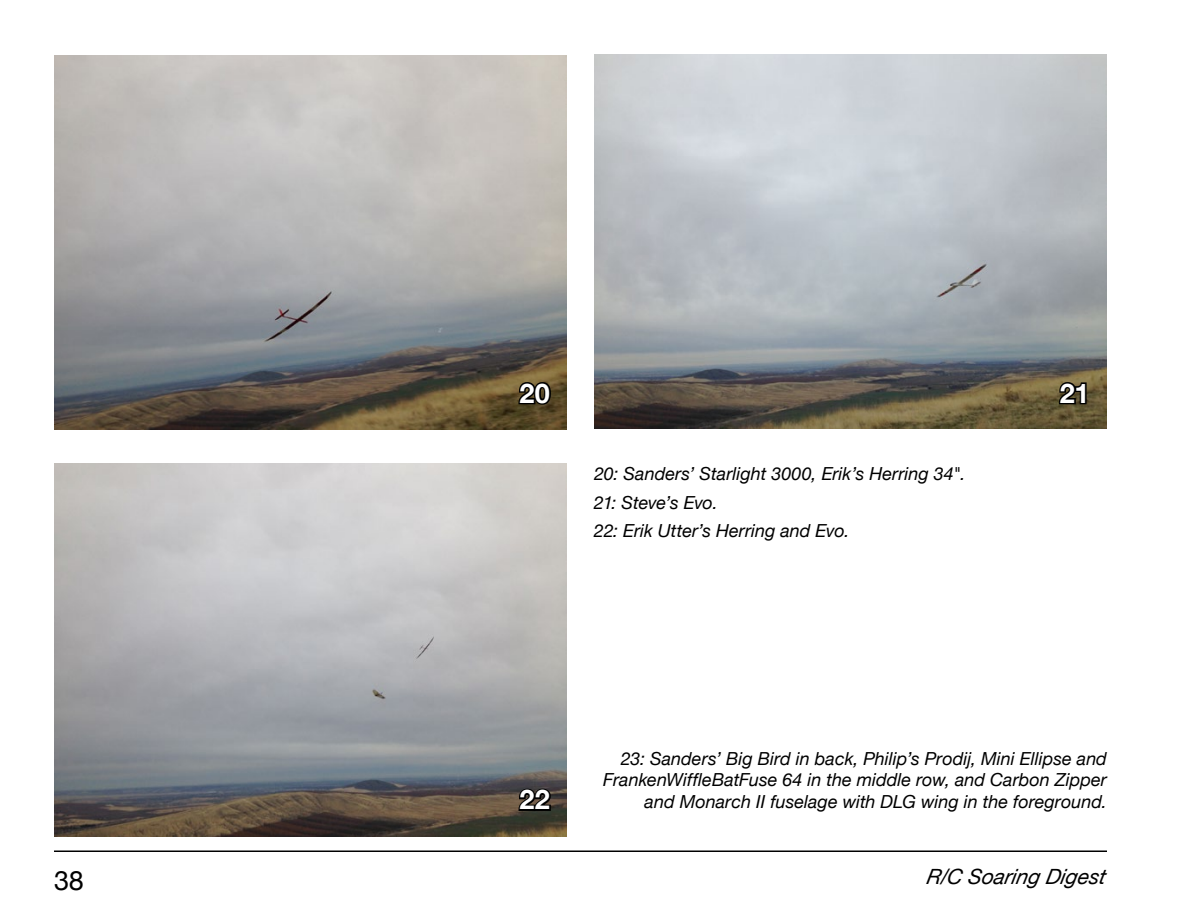
<style>
.page{position:relative;width:1188px;height:918px;background:#fff}
.page>*{position:absolute;margin:0;border:0;box-sizing:border-box;transform-origin:0 0}
.t1{font:700 27px "Helvetica Neue";color:#fff}
.t2{font:27px "Helvetica Neue";color:#000}
.t3{font:italic 21px "Helvetica Neue";color:#000}
.t4{font:italic 18px/28.3px "Helvetica Neue";color:#000}
</style>
<div class="page">
<hr style="left:54px;top:850px;width:1053px;height:2px;background:#000">
<img style="left:594px;top:54px;width:513px;height:374px">
<img style="left:54px;top:463px;width:513px;height:374px">
<img style="left:54px;top:56px;width:513px;height:373px">
<svg style="left:1057px;top:380px;width:31px;height:26px"></svg>
<svg style="left:517px;top:380px;width:36px;height:27px"></svg>
<svg style="left:517px;top:786px;width:36px;height:26px"></svg>
<h1 class="t1" style="left:519px;top:372px;width:32px">20</h1>
<h1 class="t1" style="left:1060px;top:372px;width:31px">21</h1>
<p class="t4" style="left:594px;top:461px;width:373px">20: Sanders’ Starlight 3000, Erik’s Herring 34".<br>21: Steve’s Evo.<br>22: Erik Utter’s Herring and Evo.</p>
<h1 class="t1" style="left:520px;top:779px;width:32px">22</h1>
<p class="t4" style="left:603px;top:748px;width:505px;line-height:21.6px;text-align:right">23: Sanders’ Big Bird in back, Philip’s Prodij, Mini Ellipse and<br>FrankenWiffleBatFuse 64 in the middle row, and Carbon Zipper and Monarch II fuselage with DLG wing in the foreground.</p>
<h1 class="t2" style="left:54px;top:861px;width:31px">38</h1>
<p class="t3" style="left:926px;top:861px;width:186px">R/C Soaring Digest</p>
</div>
